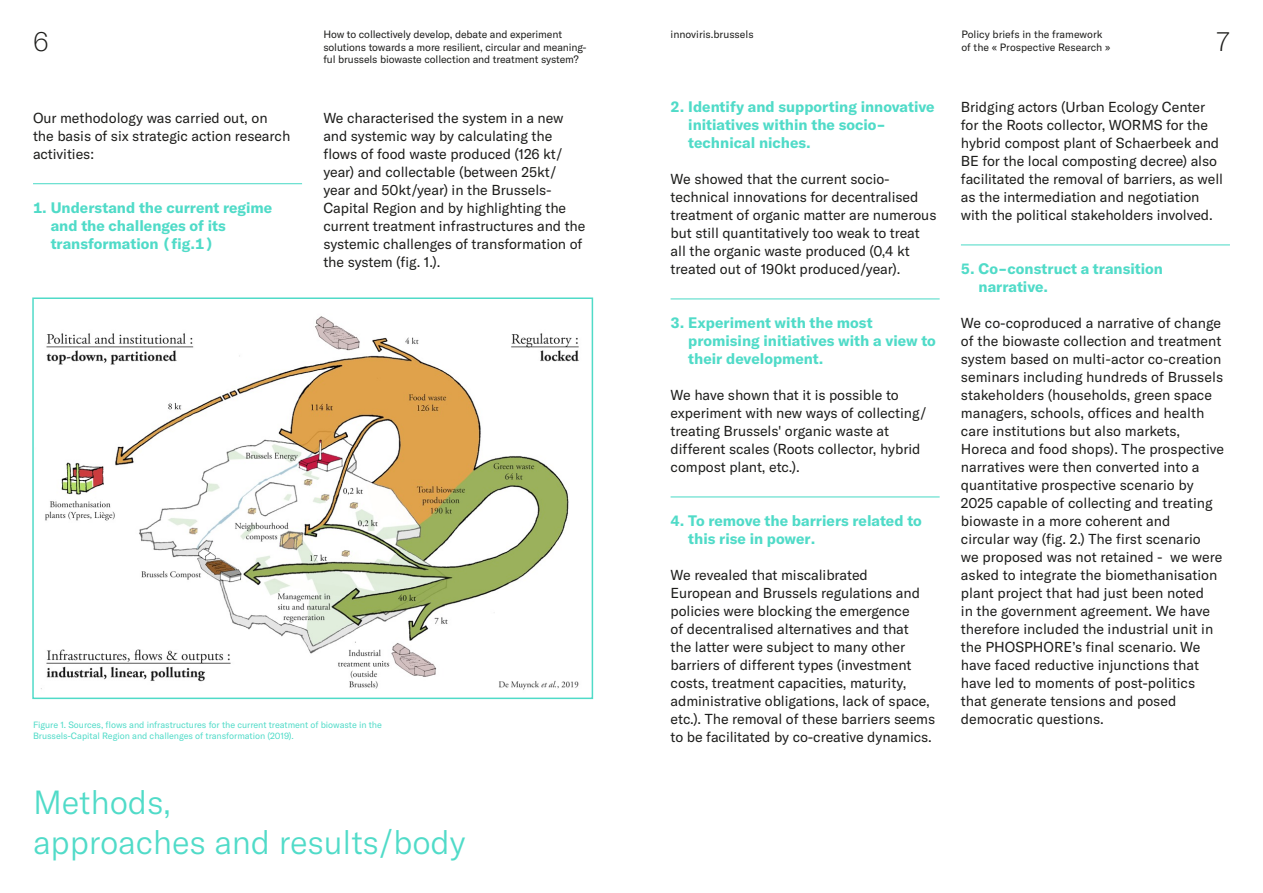
<style>
.page{position:relative;width:1263px;height:893px;background:#fff}
.page>*{position:absolute;margin:0;border:0;box-sizing:border-box;transform-origin:0 0}
.t1{font:300 33px/39.6px "GT America";letter-spacing:-.005em;color:#50dbc8}
.t2{font:100 27px "GT America";color:#1d1d1b}
.t3{font:700 15px/18px "GT America";color:#50dbc8}
.t4{font:14.25px/18px "GT America";letter-spacing:-.005em;color:#1d1d1b}
.t5{font:10.5px/12.6px "GT America";letter-spacing:-.01em;color:#1d1d1b}
.t6{font:9px/10.8px "GT America";letter-spacing:-.005em;color:#50dbc8}
</style>
<div class="page">
<hr style="left:33px;top:183px;width:269px;height:1px;background:#50dbc8">
<hr style="left:671px;top:298px;width:269px;height:1px;background:#50dbc8">
<hr style="left:671px;top:496px;width:269px;height:1px;background:#50dbc8">
<hr style="left:961px;top:244px;width:269px;height:1px;background:#50dbc8">
<img style="left:41px;top:316px;width:538px;height:374px">
<div style="left:32px;top:297px;width:561px;height:402px;border:2px solid #50dbc8"></div>
<p class="t5" style="left:961px;top:28px;width:150px">Policy briefs in the framework of the « Prospective Research »</p>
<p class="t5" style="left:323px;top:28px;width:240px">How to collectively develop, debate and experiment</p>
<p class="t5" style="left:671px;top:28px;width:85px">innoviris.brussels</p>
<p class="t5" style="left:323px;top:41px;width:265px">solutions towards a more resilient, circular and meaning&shy;ful brussels biowaste collection and treatment system?</p>
<h2 class="t2" style="left:33px;top:26px;width:17px">6</h2>
<h2 class="t2" style="left:1216px;top:26px;width:15px">7</h2>
<p class="t4" style="left:33px;top:109px;width:259px">Our methodology was carried out, on the basis of six strategic action research activities:</p>
<p class="t3" style="left:51px;top:198px;width:223px;text-indent:-18px">1. Understand the current regime and the challenges of its transformation (fig.1)</p>
<p class="t4" style="left:323px;top:109px;width:264px">We characterised the system in a new and systemic way by calculating the flows of food waste produced (126 kt/ year) and collectable (between 25kt/ year and 50kt/year) in the Brussels-Capital Region and by highlighting the current treatment infrastructures and the systemic challenges of transformation of the system (fig. 1.).</p>
<p class="t3" style="left:688px;top:98px;width:248px;text-indent:-18px">2. Identify and supporting innovative initiatives within the socio&shy;technical niches.</p>
<p class="t4" style="left:671px;top:170px;width:267px">We showed that the current socio&shy;technical innovations for decentralised treatment of organic matter are numerous but still quantitatively too weak to treat all the organic waste produced (0,4 kt treated out of 190kt produced/year).</p>
<p class="t3" style="left:688px;top:314px;width:249px;text-indent:-18px">3. Experiment with the most promising initiatives with a view to their development.</p>
<p class="t4" style="left:671px;top:386px;width:257px">We have shown that it is possible to experiment with new ways of collecting/ treating Brussels' organic waste at different scales (Roots collector, hybrid compost plant, etc.).</p>
<p class="t6" style="left:33px;top:719px;width:350px">Figure 1. Sources, flows and infrastructures for the current treatment of biowaste in the<br>Brussels-Capital Region and challenges of transformation (2019).</p>
<h1 class="t1" style="left:33px;top:783px;width:434px">Methods,<br>approaches and results/body</h1>
<p class="t3" style="left:688px;top:512px;width:235px;text-indent:-18px">4. To remove the barriers related to this rise in power.</p>
<p class="t4" style="left:671px;top:566px;width:266px">We revealed that miscalibrated<br>European and Brussels regulations and policies were blocking the emergence<br>of decentralised alternatives and that<br>the latter were subject to many other barriers of different types (investment costs, treatment capacities, maturity, administrative obligations, lack of space, etc.). The removal of these barriers seems to be facilitated by co-creative dynamics.</p>
<p class="t4" style="left:961px;top:98px;width:264px">Bridging actors (Urban Ecology Center for the Roots collector, WORMS for the hybrid compost plant of Schaerbeek and BE for the local composting decree) also facilitated the removal of barriers, as well as the intermediation and negotiation with the political stakeholders involved.</p>
<p class="t3" style="left:978px;top:260px;width:186px;text-indent:-18px">5. Co-construct a transition narrative.</p>
<p class="t4" style="left:961px;top:314px;width:265px">We co-coproduced a narrative of change of the biowaste collection and treatment system based on multi-actor co-creation seminars including hundreds of Brussels stakeholders (households, green space managers, schools, offices and health care institutions but also markets, Horeca and food shops). The prospective narratives were then converted into a quantitative prospective scenario by 2025 capable of collecting and treating biowaste in a more coherent and<br>circular way (fig. 2.) The first scenario<br>we proposed was not retained - we were asked to integrate the biomethanisation plant project that had just been noted<br>in the government agreement. We have therefore included the industrial unit in the PHOSPHORE’s final scenario. We have faced reductive injunctions that have led to moments of post-politics that generate tensions and posed democratic questions.</p>
</div>
